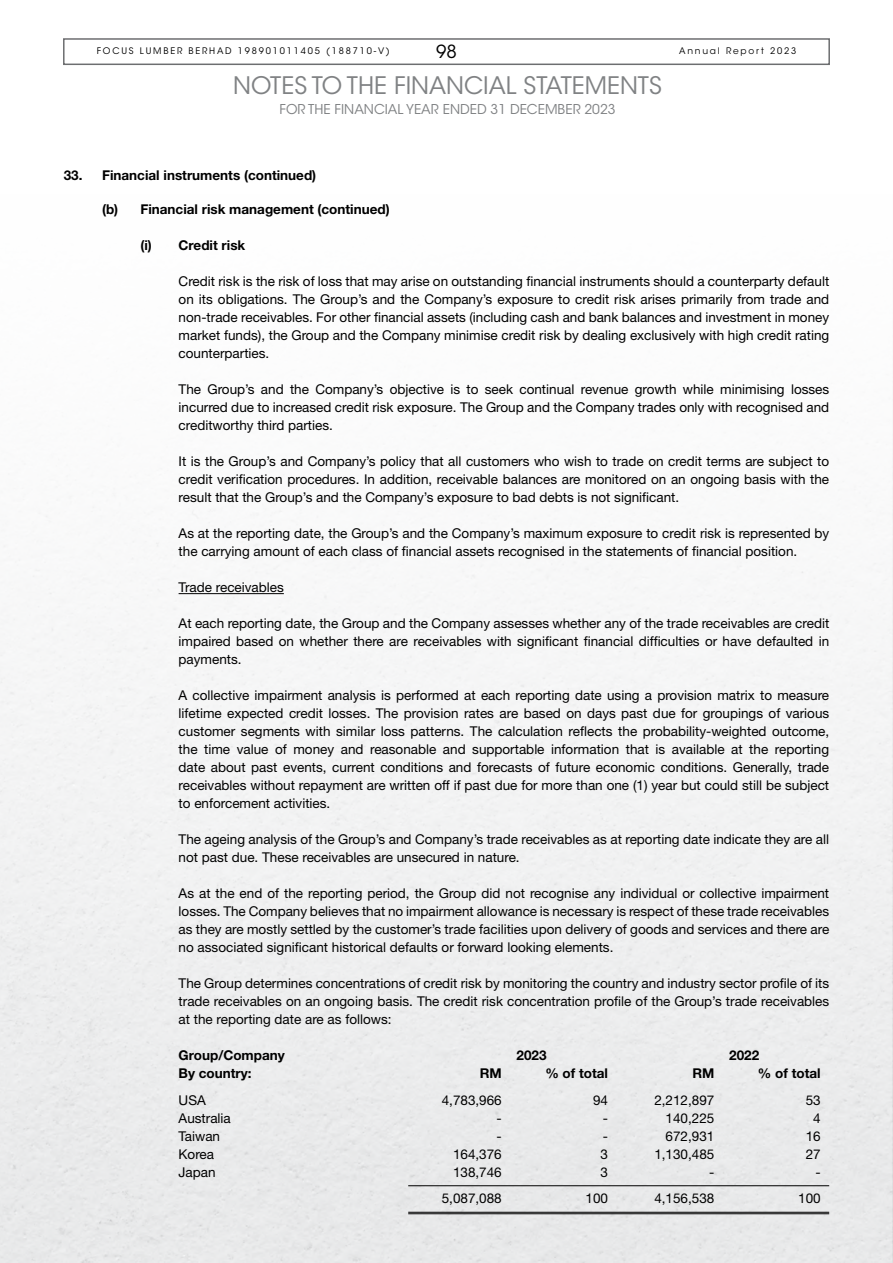
<style>
.page{position:relative;width:893px;height:1263px;background:#fff}
.page>*{position:absolute;margin:0;border:0;box-sizing:border-box;transform-origin:0 0}
.t1{font:24px "ITC Avant Garde Std";color:#808284}
.t2{font:18px "ITC Avant Garde Std";color:#000}
.t3{font:13.5px/18px "Helvetica Neue LT Std";color:#000;text-align:justify}
.t4{font:700 13.5px "Helvetica Neue LT Std";color:#000}
.t5{font:13.5px "ITC Avant Garde Std";color:#808284}
.t6{font:9px "ITC Avant Garde Std";letter-spacing:.2em;color:#000}
</style>
<div class="page">
<div style="left:63px;top:38px;width:767px;height:27px;border:2px solid #6d6e70"></div>
<hr style="left:179px;top:593px;width:105px;height:1px;background:#000">
<hr style="left:408px;top:1185px;width:421px;height:1px;background:#000">
<hr style="left:408px;top:1212px;width:421px;height:1px;background:#000">
<hr style="left:408px;top:1213px;width:421px;height:1px;background:#000">
<h2 class="t2" style="left:436px;top:41px;width:22px">98</h2>
<p class="t6" style="left:97px;top:45px;width:295px">FOCUS LUMBER BERHAD 198901011405 (188710-V)</p>
<p class="t6" style="left:679px;top:45px;width:119px">Annual Report 2023</p>
<h1 class="t1" style="left:233px;top:71px;width:430px">NOTES TO THE FINANCIAL STATEMENTS</h1>
<p class="t5" style="left:279px;top:101px;width:338px">FOR THE FINANCIAL YEAR ENDED 31 DECEMBER 2023</p>
<p class="t4" style="left:64px;top:167px;width:254px">33. Financial instruments (continued)</p>
<p class="t4" style="left:102px;top:201px;width:289px">(b) Financial risk management (continued)</p>
<p class="t4" style="left:140px;top:237px;width:107px">(i) Credit risk</p>
<p class="t3" style="left:179px;top:272px;width:652px">Credit risk is the risk of loss that may arise on outstanding financial instruments should a counterparty default on its obligations. The Group’s and the Company’s exposure to credit risk arises primarily from trade and non-trade receivables. For other financial assets (including cash and bank balances and investment in money market funds), the Group and the Company minimise credit risk by dealing exclusively with high credit rating counterparties.</p>
<p class="t3" style="left:179px;top:380px;width:652px">The Group’s and the Company’s objective is to seek continual revenue growth while minimising losses incurred due to increased credit risk exposure. The Group and the Company trades only with recognised and creditworthy third parties.</p>
<p class="t3" style="left:179px;top:452px;width:652px">It is the Group’s and Company’s policy that all customers who wish to trade on credit terms are subject to credit verification procedures. In addition, receivable balances are monitored on an ongoing basis with the result that the Group’s and the Company’s exposure to bad debts is not significant.</p>
<p class="t3" style="left:179px;top:524px;width:652px">As at the reporting date, the Group’s and the Company’s maximum exposure to credit risk is represented by the carrying amount of each class of financial assets recognised in the statements of financial position.</p>
<p class="t3" style="left:179px;top:578px;width:107px">Trade receivables</p>
<p class="t3" style="left:179px;top:614px;width:652px">At each reporting date, the Group and the Company assesses whether any of the trade receivables are credit impaired based on whether there are receivables with significant financial difficulties or have defaulted in payments.</p>
<p class="t3" style="left:179px;top:686px;width:652px">A collective impairment analysis is performed at each reporting date using a provision matrix to measure lifetime expected credit losses. The provision rates are based on days past due for groupings of various customer segments with similar loss patterns. The calculation reflects the probability-weighted outcome, the time value of money and reasonable and supportable information that is available at the reporting date about past events, current conditions and forecasts of future economic conditions. Generally, trade receivables without repayment are written off if past due for more than one (1) year but could still be subject to enforcement activities.</p>
<p class="t3" style="left:179px;top:830px;width:652px">The ageing analysis of the Group’s and Company’s trade receivables as at reporting date indicate they are all not past due. These receivables are unsecured in nature.</p>
<p class="t3" style="left:179px;top:884px;width:652px">As at the end of the reporting period, the Group did not recognise any individual or collective impairment losses. The Company believes that no impairment allowance is necessary is respect of these trade receivables as they are mostly settled by the customer’s trade facilities upon delivery of goods and services and there are no associated significant historical defaults or forward looking elements.</p>
<p class="t3" style="left:179px;top:974px;width:652px">The Group determines concentrations of credit risk by monitoring the country and industry sector profile of its trade receivables on an ongoing basis. The credit risk concentration profile of the Group’s trade receivables at the reporting date are as follows:</p>
<p class="t4" style="left:179px;top:1047px;width:108px">Group/Company</p>
<p class="t4" style="left:517px;top:1047px;width:32px">2023</p>
<p class="t4" style="left:729px;top:1047px;width:32px">2022</p>
<p class="t4" style="left:179px;top:1065px;width:75px">By country:</p>
<p class="t4" style="left:480px;top:1065px;width:23px">RM</p>
<p class="t4" style="left:545px;top:1065px;width:64px">% of total</p>
<p class="t4" style="left:692px;top:1065px;width:23px">RM</p>
<p class="t4" style="left:758px;top:1065px;width:64px">% of total</p>
<p class="t3" style="left:179px;top:1091px;width:29px">USA</p>
<p class="t3" style="left:442px;top:1091px;width:62px">4,783,966</p>
<p class="t3" style="left:593px;top:1091px;width:17px">94</p>
<p class="t3" style="left:654px;top:1091px;width:62px">2,212,897</p>
<p class="t3" style="left:806px;top:1091px;width:17px">53</p>
<p class="t3" style="left:179px;top:1109px;width:54px">Australia</p>
<p class="t3" style="left:496px;top:1109px;width:7px">-</p>
<p class="t3" style="left:603px;top:1109px;width:7px">-</p>
<p class="t3" style="left:666px;top:1109px;width:50px">140,225</p>
<p class="t3" style="left:813px;top:1109px;width:9px">4</p>
<p class="t3" style="left:179px;top:1127px;width:43px">Taiwan</p>
<p class="t3" style="left:496px;top:1127px;width:7px">-</p>
<p class="t3" style="left:603px;top:1127px;width:7px">-</p>
<p class="t3" style="left:666px;top:1127px;width:50px">672,931</p>
<p class="t3" style="left:806px;top:1127px;width:17px">16</p>
<p class="t3" style="left:179px;top:1145px;width:37px">Korea</p>
<p class="t3" style="left:453px;top:1145px;width:50px">164,376</p>
<p class="t3" style="left:601px;top:1145px;width:9px">3</p>
<p class="t3" style="left:654px;top:1145px;width:62px">1,130,485</p>
<p class="t3" style="left:806px;top:1145px;width:17px">27</p>
<p class="t3" style="left:179px;top:1163px;width:39px">Japan</p>
<p class="t3" style="left:453px;top:1163px;width:50px">138,746</p>
<p class="t3" style="left:601px;top:1163px;width:9px">3</p>
<p class="t3" style="left:709px;top:1163px;width:7px">-</p>
<p class="t3" style="left:815px;top:1163px;width:7px">-</p>
<p class="t3" style="left:442px;top:1189px;width:62px">5,087,088</p>
<p class="t3" style="left:586px;top:1189px;width:24px">100</p>
<p class="t3" style="left:654px;top:1189px;width:62px">4,156,538</p>
<p class="t3" style="left:798px;top:1189px;width:24px">100</p>
</div>
